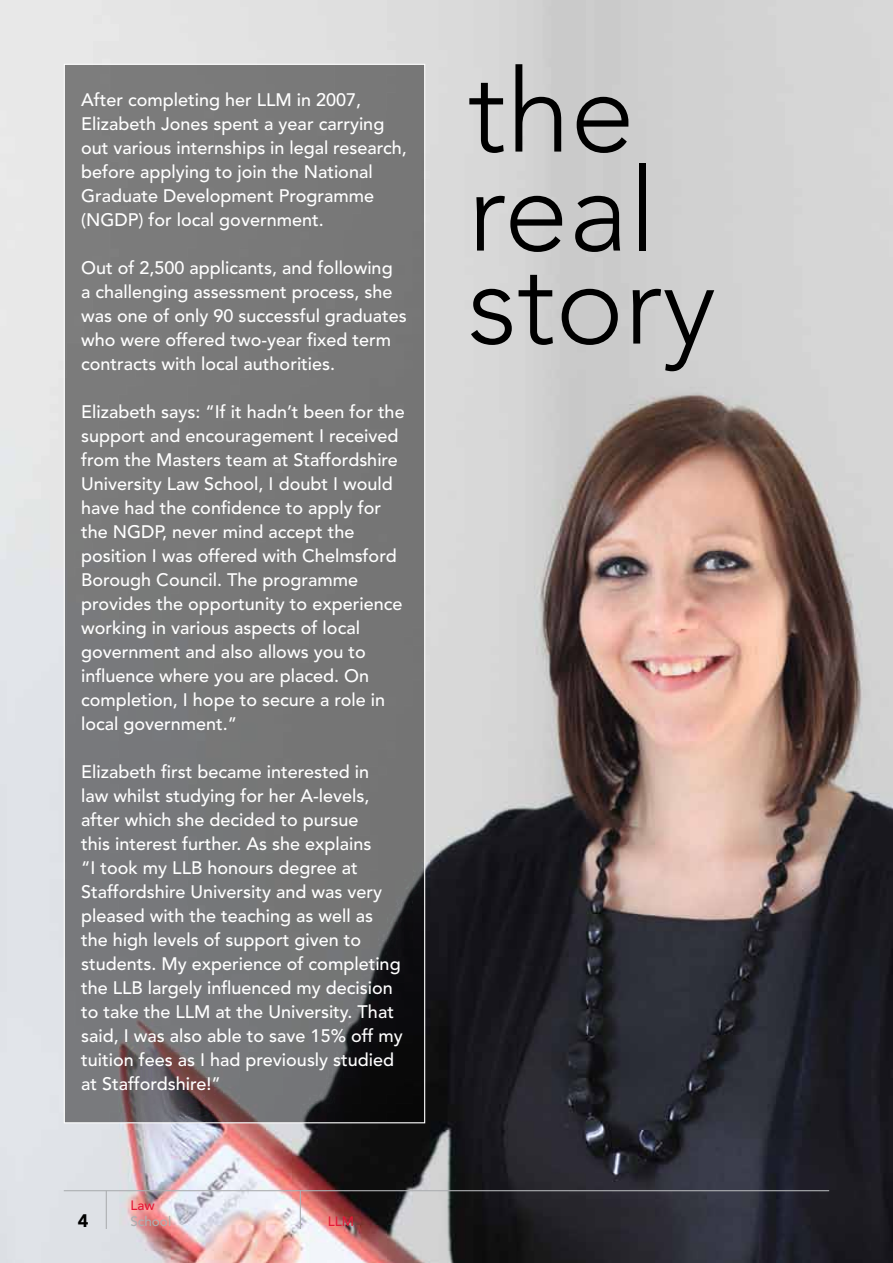
<style>
.page{position:relative;width:893px;height:1263px;background:#fff}
.page>*{position:absolute;margin:0;border:0;box-sizing:border-box;transform-origin:0 0}
.t1{font:300 115.5px/96px "Avenir";color:#000}
.t2{font:500 18px/24px "Avenir";color:#fff}
.t3{font:900 18px "Avenir";color:#000}
.t4{font:500 13.5px "Avenir";color:#e31837}
.t5{font:500 13.5px "Avenir";color:#adafb2}
</style>
<div class="page">
<img style="left:0;top:0;width:893px;height:1263px">
<hr style="left:64px;top:1190px;width:765px;height:1px;background:#adafb2">
<hr style="left:300px;top:1191px;width:1px;height:38px;background:#adafb2">
<hr style="left:106px;top:1191px;width:1px;height:38px;background:#adafb2">
<div style="left:66px;top:66px;width:357px;height:1055px;background:#777878"></div>
<p class="t2" style="left:81px;top:88px;width:327px">After completing her LLM in 2007, Elizabeth Jones spent a year carrying out various internships in legal research, before applying to join the National Graduate Development Programme (NGDP) for local government.</p>
<p class="t2" style="left:81px;top:256px;width:327px">Out of 2,500 applicants, and following<br>a challenging assessment process, she was one of only 90 successful graduates who were offered two-year fixed term contracts with local authorities.</p>
<p class="t2" style="left:81px;top:400px;width:325px">Elizabeth says: “If it hadn’t been for the support and encouragement I received from the Masters team at Staffordshire University Law School, I doubt I would have had the confidence to apply for the NGDP, never mind accept the position I was offered with Chelmsford Borough Council. The programme provides the opportunity to experience working in various aspects of local government and also allows you to influence where you are placed. On completion, I hope to secure a role in local government.”</p>
<p class="t2" style="left:81px;top:760px;width:323px">Elizabeth first became interested in<br>law whilst studying for her A-levels, after which she decided to pursue<br>this interest further. As she explains<br>“I took my LLB honours degree at Staffordshire University and was very pleased with the teaching as well as the high levels of support given to students. My experience of completing the LLB largely influenced my decision to take the LLM at the University. That said, I was also able to save 15% off my tuition fees as I had previously studied at Staffordshire!”</p>
<p class="t4" style="left:130px;top:1197px;width:26px">Law</p>
<p class="t3" style="left:78px;top:1210px;width:12px">4</p>
<p class="t5" style="left:130px;top:1213px;width:42px">School</p>
<p class="t4" style="left:328px;top:1213px;width:28px">LLM</p>
<h1 class="t1" style="left:468px;top:64px;width:250px">the real story</h1>
</div>
